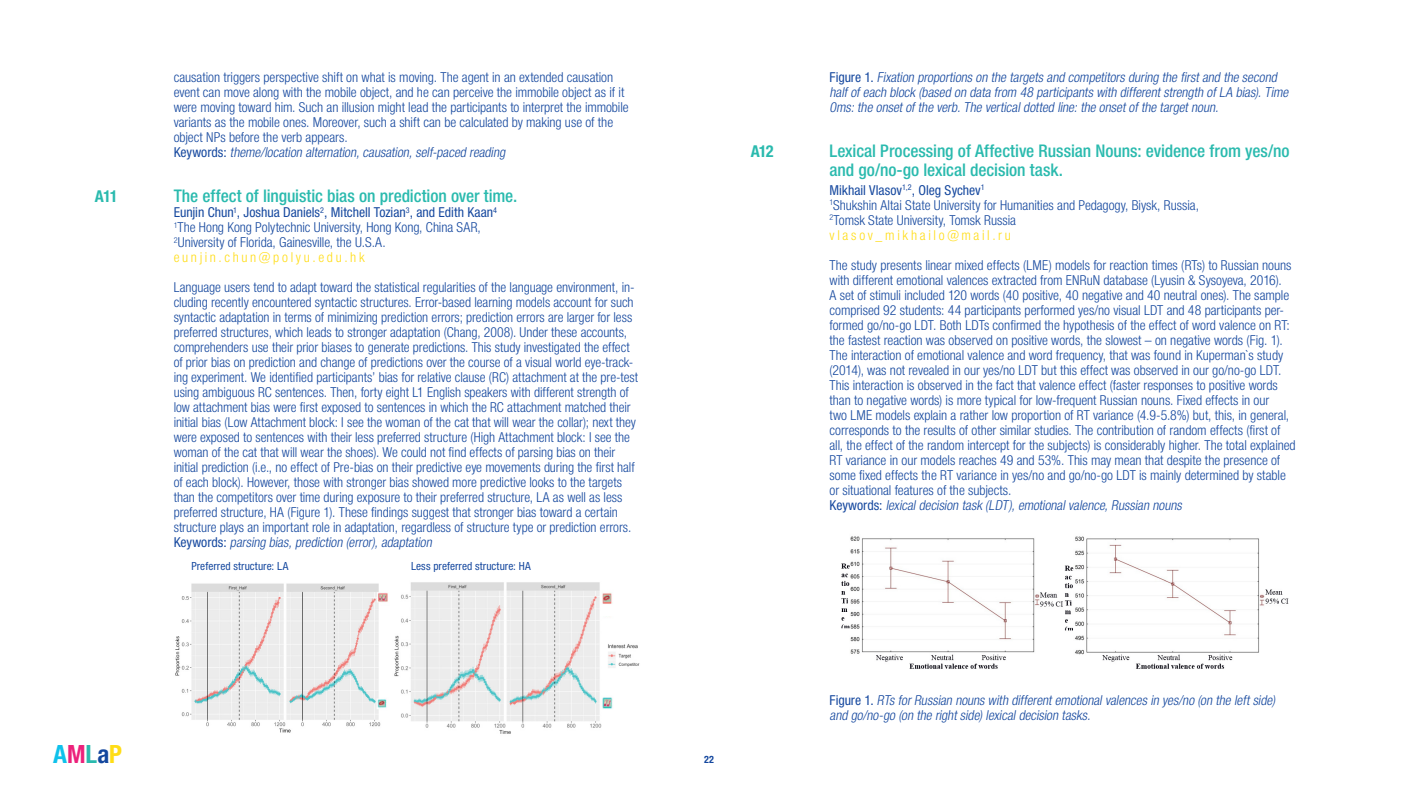
<style>
.page{position:relative;width:1418px;height:798px;background:#fff}
.page>*{position:absolute;margin:0;border:0;box-sizing:border-box;transform-origin:0 0}
.t1{font:700 condensed 25px "Helvetica Neue LTCYR";color:#0fc1eb}
.t2{font:500 condensed 17.5px/18.8px "Helvetica Neue Cyr";letter-spacing:-.005em;color:#2abaae}
.t3{font:700 condensed 16.25px "Helvetica Neue LTCYR";letter-spacing:-.055em;color:#2abaae}
.t4{font:300 condensed 13.75px/15px "Helvetica Neue Cyr";letter-spacing:-.005em;color:#14479e}
.t5{font:italic 300 condensed 13.75px/15px "Helvetica Neue Cyr";color:#14479e}
.t6{font:condensed 11.25px "Helvetica Neue Cyr";letter-spacing:.01em;color:#14479e}
.t7{font:700 condensed 10px "Helvetica Neue LTCYR";color:#14479e}
.s1{font-weight:400}
.s2{font-style:italic}
.s3{color:#ffdd15}
.s4{color:#ec227b}
.s5{color:#2abaae}
.s6{color:#14479e}
.s7{font-weight:400;font-style:normal}
</style>
<div class="page">
<img style="left:175px;top:583px;width:213px;height:150px">
<img style="left:394px;top:582px;width:246px;height:152px">
<img style="left:841px;top:536px;width:448px;height:133px">
<p class="t3" style="left:95px;top:187px;width:24px">A11</p>
<p class="t4" style="left:174px;top:69px;width:456px">causation triggers perspective shift on what is moving. The agent in an extended causation event can move along with the mobile object, and he can perceive the immobile object as if it were moving toward him. Such an illusion might lead the participants to interpret the immobile variants as the mobile ones. Moreover, such a shift can be calculated by making use of the object NPs before the verb appears.<br><span class="s1">K e y w o r d s :</span> <span class="s2">theme/location alternation,causation,self-paced reading</span></p>
<p class="t2" style="left:174px;top:186px;width:345px">The effect of linguistic bias on prediction over time.</p>
<p class="t4" style="left:174px;top:204px;width:325px"><span class="s1">Eunjin Chun</span><sup>1</sup><span class="s1">, Joshua Daniels</span><sup>2</sup><span class="s1">, Mitchell Tozian</span><sup>3</sup><span class="s1">, and Edith Kaan</span><sup>4<br></sup><sup>1</sup>The Hong Kong Polytechnic University, Hong Kong, China SAR, <sup>2</sup>University of Florida, Gainesville, the U.S.A. <span class="s3">eunjin.chun@polyu.edu.hk</span></p>
<p class="t4" style="left:174px;top:279px;width:466px">Language users tend to adapt toward the statistical regularities of the language environment, in&shy;cluding recently encountered syntactic structures. Error-based learning models account for such syntactic adaptation in terms of minimizing prediction errors; prediction errors are larger for less preferred structures, which leads to stronger adaptation (Chang, 2008). Under these accounts, comprehenders use their prior biases to generate predictions. This study investigated the effect of prior bias on prediction and change of predictions over the course of a visual world eye-track&shy;ing experiment. We identified participants’ bias for relative clause (RC) attachment at the pre-test using ambiguous RC sentences. Then, forty eight L1 English speakers with different strength of low attachment bias were first exposed to sentences in which the RC attachment matched their initial bias (Low Attachment block: I see the woman of the cat that will wear the collar); next they were exposed to sentences with their less preferred structure (High Attachment block: I see the woman of the cat that will wear the shoes). We could not find effects of parsing bias on their initial prediction (i.e., no effect of Pre-bias on their predictive eye movements during the first half of each block). However, those with stronger bias showed more predictive looks to the targets than the competitors over time during exposure to their preferred structure, LA as well as less preferred structure, HA (Figure 1). These findings suggest that stronger bias toward a certain structure plays an important role in adaptation, regardless of structure type or prediction errors.<br><span class="s1">K e y w o r d s :</span> <span class="s2">parsing bias,prediction (error),adaptation</span></p>
<p class="t6" style="left:191px;top:557px;width:98px">Preferred structure: LA</p>
<p class="t6" style="left:411px;top:557px;width:121px">Less preferred structure: HA</p>
<p class="t3" style="left:750px;top:142px;width:24px">A12</p>
<h1 class="t1" style="left:53px;top:740px;width:71px">A<span class="s4">M</span><span class="s5">L</span><span class="s6">a</span><span class="s3">P</span></h1>
<p class="t7" style="left:704px;top:753px;width:11px">22</p>
<p class="t5" style="left:829px;top:69px;width:463px"><span class="s7">F i g u r e 1 .</span> Fixation proportionson thetargetsand competitorsduring thefirstand thesecond halfofeach block(based on datafrom 48 participantswith differentstrength ofLA bias).Time<br>0ms:theonsetoftheverb.Theverticaldotted line:theonsetofthetargetnoun.</p>
<p class="t2" style="left:829px;top:141px;width:461px">Lexical Processing of Affective Russian Nouns: evidence from yes/no and go/no-go lexical decision task.</p>
<p class="t4" style="left:829px;top:182px;width:371px"><span class="s1">Mikhail Vlasov</span><sup>1,2</sup><span class="s1">, Oleg Sychev</span><sup>1<br></sup><sup>1</sup>Shukshin Altai State University for Humanities and Pedagogy, Biysk, Russia, <sup>2</sup>Tomsk State University, Tomsk Russia <span class="s3">vlasov_mikhailo@mail.ru</span></p>
<p class="t4" style="left:829px;top:257px;width:467px">The study presents linear mixed effects (LME) models for reaction times (RTs) to Russian nouns with different emotional valences extracted from ENRuN database (Lyusin &amp; Sysoyeva, 2016).<br>A set of stimuli included 120 words (40 positive, 40 negative and 40 neutral ones). The sample comprised 92 students: 44 participants performed yes/no visual LDT and 48 participants per&shy;formed go/no-go LDT. Both LDTs confirmed the hypothesis of the effect of word valence on RT: the fastest reaction was observed on positive words, the slowest – on negative words (Fig. 1).<br>The interaction of emotional valence and word frequency, that was found in Kuperman`s study (2014), was not revealed in our yes/no LDT but this effect was observed in our go/no-go LDT.<br>This interaction is observed in the fact that valence effect (faster responses to positive words than to negative words) is more typical for low-frequent Russian nouns. Fixed effects in our<br>two LME models explain a rather low proportion of RT variance (4.9-5.8%) but, this, in general, corresponds to the results of other similar studies. The contribution of random effects (first of all, the effect of the random intercept for the subjects) is considerably higher. The total explained RT variance in our models reaches 49 and 53%. This may mean that despite the presence of some fixed effects the RT variance in yes/no and go/no-go LDT is mainly determined by stable or situational features of the subjects.<br><span class="s1">K e y w o r d s :</span> <span class="s2">lexicaldecision task(LDT),emotionalvalence,Russian nouns</span></p>
<p class="t5" style="left:829px;top:692px;width:450px"><span class="s7">F i g u r e 1 .</span> RTsforRussian nounswith differentemotionalvalencesin yes/no(on theleftside) and go/no-go(on therightside)lexicaldecision tasks.</p>
</div>
